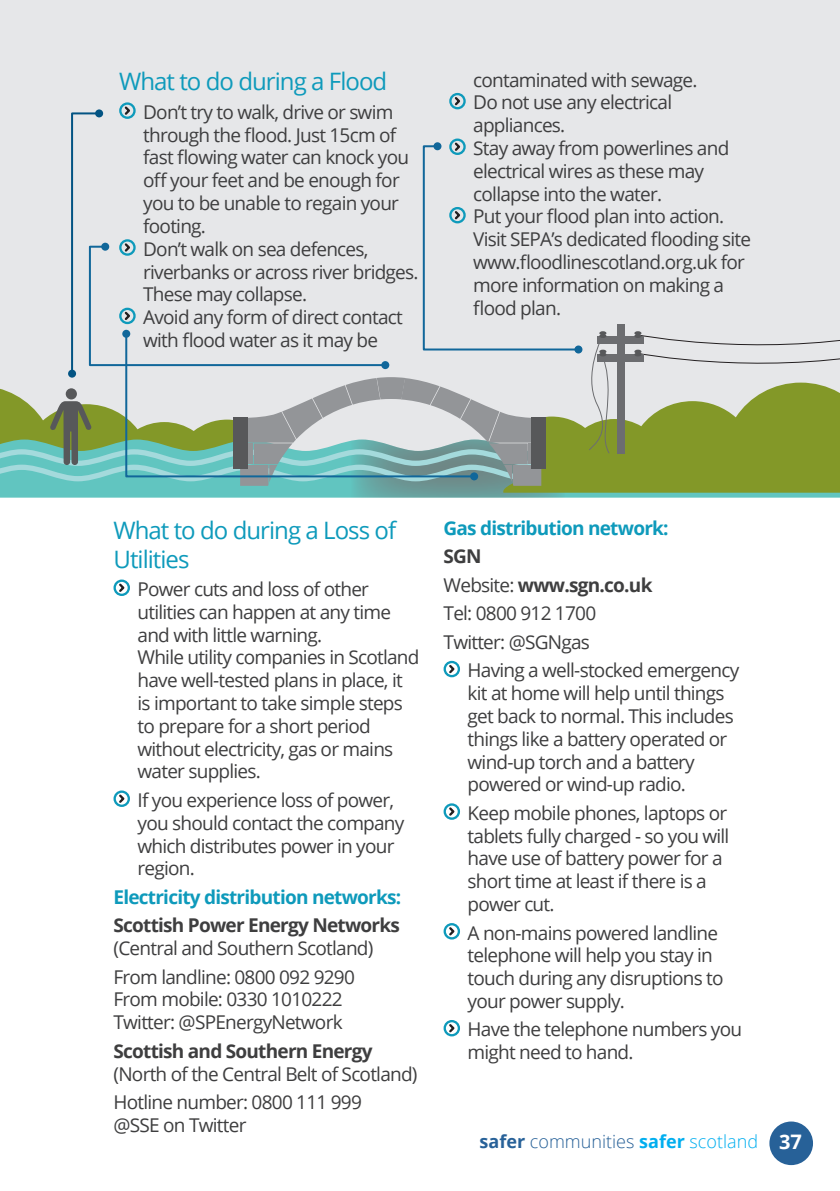
<style>
.page{position:relative;width:840px;height:1191px;background:#fff}
.page>*{position:absolute;margin:0;border:0;box-sizing:border-box;transform-origin:0 0}
.t1{font:24px/28.8px "Open Sans";letter-spacing:-.04em;color:#0e9abb}
.t2{font:19px/22.8px "Open Sans";letter-spacing:-.04em;color:#3e3e3f}
.t3{font:700 19px "Open Sans";letter-spacing:-.04em;color:#0e9abb}
.t4{font:700 19px "Open Sans";letter-spacing:-.04em;color:#3e3e3f}
.t5{font:300 18px "Open Sans";color:#276198}
.s1{font-weight:700}
.s2{font-weight:400}
.s3{font-weight:700;color:#00aeef}
.s4{color:#00aeef}
.s5{font-weight:700;font-size:20px;color:#fff}
</style>
<div class="page">
<div style="left:769px;top:1121px;width:43px;height:44px;background:#276198;border-radius:50%"></div>
<div style="left:0;top:0;width:839px;height:462px;background:#e6e7e9"></div>
<svg style="left:117px;top:582px;width:9px;height:11px"></svg>
<div style="left:113px;top:579px;width:17px;height:17px;border:2px solid #0e9abb;border-radius:50%"></div>
<svg style="left:117px;top:793px;width:9px;height:11px"></svg>
<div style="left:113px;top:790px;width:17px;height:17px;border:2px solid #0e9abb;border-radius:50%"></div>
<svg style="left:447px;top:664px;width:9px;height:10px"></svg>
<div style="left:443px;top:661px;width:17px;height:16px;border:2px solid #0e9abb;border-radius:50%"></div>
<svg style="left:447px;top:806px;width:9px;height:11px"></svg>
<div style="left:443px;top:803px;width:17px;height:17px;border:2px solid #0e9abb;border-radius:50%"></div>
<svg style="left:447px;top:926px;width:9px;height:10px"></svg>
<div style="left:443px;top:923px;width:17px;height:16px;border:2px solid #0e9abb;border-radius:50%"></div>
<svg style="left:447px;top:1023px;width:9px;height:10px"></svg>
<div style="left:443px;top:1020px;width:17px;height:16px;border:2px solid #0e9abb;border-radius:50%"></div>
<div style="left:449px;top:93px;width:16px;height:16px;border:2px solid #0e9abb;border-radius:50%"></div>
<svg style="left:0;top:95px;width:839px;height:401px"></svg>
<div style="left:433px;top:142px;width:8px;height:8px;background:#11679a;border-radius:50%"></div>
<div style="left:574px;top:345px;width:8px;height:8px;background:#11679a;border-radius:50%"></div>
<p class="t1" style="left:119px;top:67px;width:269px">What to do during a Flood</p>
<p class="t2" style="left:143px;top:100px;width:277px">Don’t try to walk, drive or swim through the flood. Just 15cm of fast flowing water can knock you off your feet and be enough for you to be unable to regain your footing.<br>Don’t walk on sea defences, riverbanks or across river bridges.<br>These may collapse.<br>Avoid any form of direct contact with flood water as it may be</p>
<p class="t2" style="left:473px;top:68px;width:279px">contaminated with sewage.<br>Do not use any electrical appliances.<br>Stay away from powerlines and electrical wires as these may collapse into the water.<br>Put your flood plan into action.<br>Visit SEPA’s dedicated flooding site www.floodlinescotland.org.uk for more information on making a flood plan.</p>
<p class="t1" style="left:113px;top:515px;width:284px">What to do during a Loss of<br>Utilities</p>
<p class="t2" style="left:137px;top:577px;width:283px">Power cuts and loss of other utilities can happen at any time and with little warning.<br>While utility companies in Scotland have well-tested plans in place, it is important to take simple steps to prepare for a short period without electricity, gas or mains water supplies.</p>
<p class="t2" style="left:137px;top:788px;width:268px">If you experience loss of power, you should contact the company which distributes power in your region.</p>
<p class="t3" style="left:113px;top:883px;width:289px">Electricity distribution networks:</p>
<p class="t2" style="left:113px;top:913px;width:288px"><span class="s1">Scottish Power Energy Networks </span>(Central and Southern Scotland)</p>
<p class="t2" style="left:113px;top:964px;width:243px">From landline: 0800 092 9290<br>From mobile: 0330 1010222<br>Twitter: @SPEnergyNetwork</p>
<p class="t2" style="left:113px;top:1039px;width:305px"><span class="s1">Scottish and Southern Energy </span>(North of the Central Belt of Scotland)</p>
<p class="t2" style="left:113px;top:1090px;width:250px">Hotline number: 0800 111 999 @SSE on Twitter</p>
<p class="t3" style="left:443px;top:514px;width:226px">Gas distribution network:</p>
<p class="t4" style="left:443px;top:543px;width:40px">SGN</p>
<p class="t4" style="left:443px;top:571px;width:210px"><span class="s2">Website:</span> www.sgn.co.uk</p>
<p class="t2" style="left:443px;top:601px;width:154px">Tel: 0800 912 1700</p>
<p class="t2" style="left:443px;top:630px;width:148px">Twitter: @SGNgas</p>
<p class="t2" style="left:467px;top:658px;width:273px">Having a well-stocked emergency kit at home will help until things get back to normal. This includes things like a battery operated or wind-up torch and a battery powered or wind-up radio.</p>
<p class="t2" style="left:467px;top:801px;width:263px">Keep mobile phones, laptops or tablets fully charged - so you will have use of battery power for a short time at least if there is a power cut.</p>
<p class="t2" style="left:467px;top:920px;width:257px">A non-mains powered landline telephone will help you stay in touch during any disruptions to your power supply.</p>
<p class="t2" style="left:467px;top:1017px;width:276px">Have the telephone numbers you might need to hand.</p>
<p class="t5" style="left:479px;top:1129px;width:324px"><span class="s1">safer</span> communities <span class="s3">safer</span> <span class="s4">scotland</span> <span class="s5">37</span></p>
</div>
